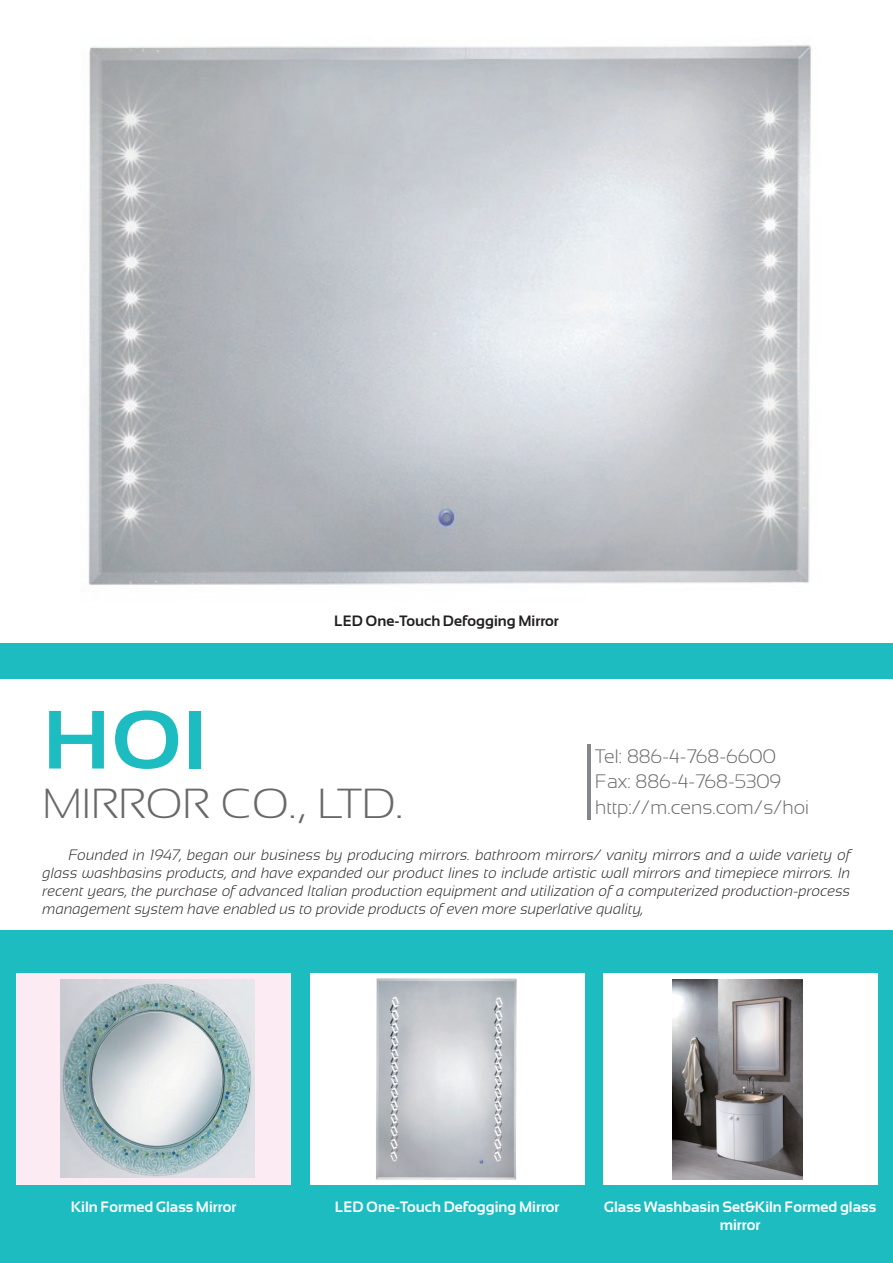
<style>
.page{position:relative;width:893px;height:1263px;background:#fff}
.page>*{position:absolute;margin:0;border:0;box-sizing:border-box;transform-origin:0 0}
.t1{font:700 82.5px "Sansation";color:#1cbcc1;scale:1.1 1}
.t2{font:300 42px "Sansation";color:#69696c;scale:1.1 1}
.t3{font:300 19.5px/25.5px "Sansation";color:#69696c}
.t4{font:italic 300 15px/18px "Sansation";color:#231f20;text-align:justify}
.t5{font:700 15px/17.2px "Sansation";color:#fff;text-align:center}
.t6{font:700 15px "Sansation";color:#231f20}
</style>
<div class="page">
<img style="left:88px;top:45px;width:723px;height:541px">
<div style="left:0;top:643px;width:893px;height:620px;background:#1cbcc1"></div>
<div style="left:0;top:679px;width:893px;height:251px;background:#fff"></div>
<div style="left:17px;top:973px;width:274px;height:212px;background:#fcebf2"></div>
<img style="left:60px;top:980px;width:194px;height:197px">
<div style="left:310px;top:973px;width:274px;height:212px;background:#fff"></div>
<img style="left:376px;top:978px;width:141px;height:202px">
<div style="left:604px;top:973px;width:274px;height:212px;background:#fff"></div>
<img style="left:672px;top:979px;width:130px;height:200px">
<hr style="left:587px;top:744px;width:3px;height:76px;background:#83878b">
<p class="t6" style="left:334px;top:613px;width:226px">LED One-Touch Defogging Mirror</p>
<h1 class="t1" style="left:43px;top:694px;width:152px">HOI</h1>
<h2 class="t2" style="left:43px;top:780px;width:329px">MIRROR CO., LTD.</h2>
<h3 class="t3" style="left:595px;top:743px;width:215px">Tel: 886-4-768-6600<br>Fax: 886-4-768-5309 http://m.cens.com/s/hoi</h3>
<p class="t4" style="left:43px;top:846px;width:809px;text-indent:26px">Founded in 1947, began our business by producing mirrors. bathroom mirrors/ vanity mirrors and a wide variety of glass washbasins products, and have expanded our product lines to include artistic wall mirrors and timepiece mirrors. In recent years, the purchase of advanced Italian production equipment and utilization of a computerized production-process management system have enabled us to provide products of even more superlative quality,</p>
<p class="t5" style="left:71px;top:1198px;width:167px">Kiln Formed Glass Mirror</p>
<p class="t5" style="left:335px;top:1198px;width:226px">LED One-Touch Defogging Mirror</p>
<p class="t5" style="left:604px;top:1198px;width:274px">Glass Washbasin Set&amp;Kiln Formed glass mirror</p>
</div>
